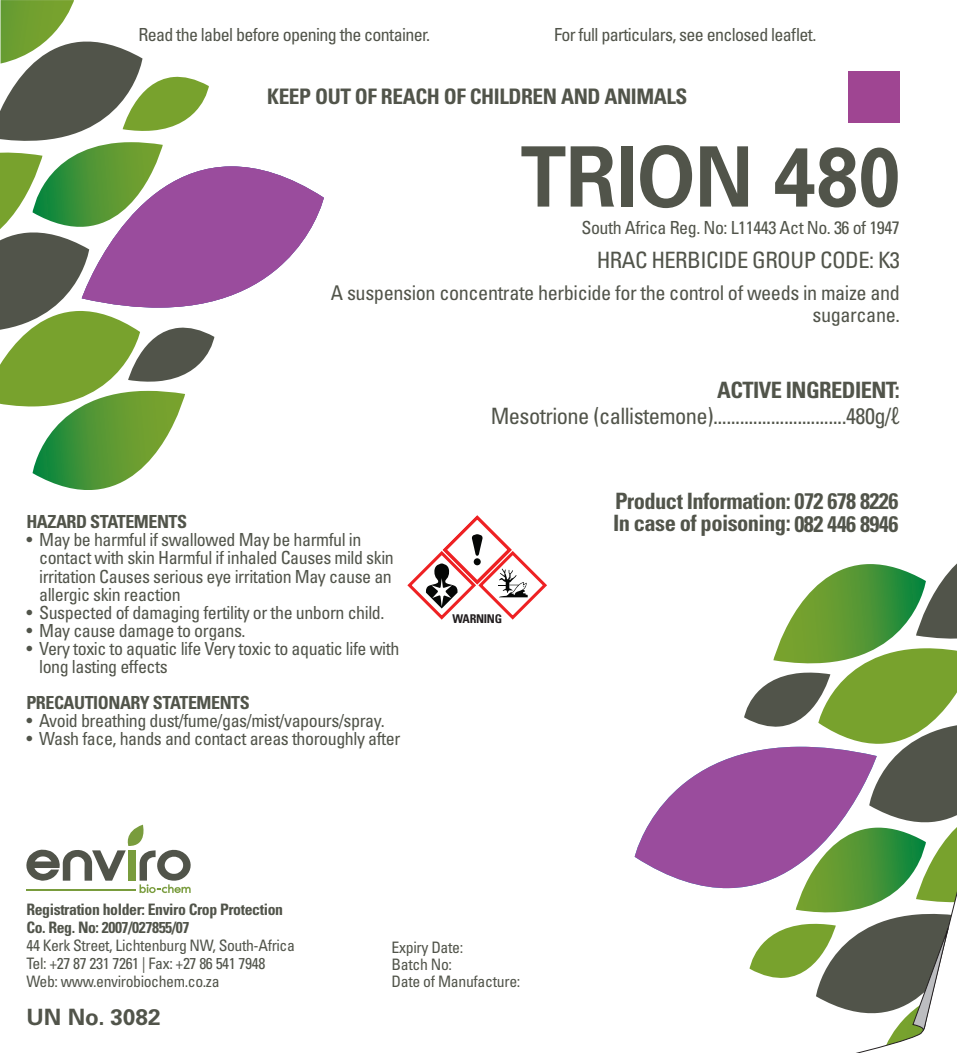
<style>
.page{position:relative;width:957px;height:1053px;background:#fff}
.page>*{position:absolute;margin:0;border:0;box-sizing:border-box;transform-origin:0 0}
.PRODUCT_NAME{font:700 83.25px "Univers LT Std";color:#51544a;scale:.9 1}
.CONTACT_DETAILS{font:condensed 22.5px "Univers LT Std";letter-spacing:-.025em;color:#51544a}
.CONTACT_DETAILS-2{font:700 condensed 22.5px "Univers LT Std";letter-spacing:-.03em;color:#51544a}
.UN_NUMBER___NETT_VOLUME{font:700 22.5px "Univers LT Std";color:#51544a}
.ACTIVE_INGREDIENTS{font:700 condensed 21.38px "Univers LT Std";letter-spacing:-.02em;color:#51544a}
.ACTIVE_INGREDIENTS-2{font:condensed 20.25px/21.4px "Univers LT Std";letter-spacing:-.02em;color:#51544a;text-align:right}
.CONTACT_DETAILS-3{font:condensed 18px/18px "Univers LT Std";letter-spacing:-.025em;color:#51544a}
.FOOTER_DETAILS{font:condensed 18px "Univers LT Std";letter-spacing:-.035em;color:#51544a}
.CONTACT_DETAILS-4{font:700 condensed 18px "Univers LT Std";letter-spacing:-.025em;color:#51544a}
.CONTACT_DETAILS-5{font:condensed 15.75px "Univers LT Std";letter-spacing:-.025em;color:#51544a}
.REGISTRATION_HOLDER{font:700 condensed 15.75px "Univers LT Std";letter-spacing:-.025em;color:#51544a}
.ACTIVE_INGREDIENTS-3{font:condensed 15.75px "Univers LT Std";letter-spacing:-.02em;color:#51544a}
.CONTACT_DETAILS-6{font:700 condensed 12.15px "Univers LT Std";letter-spacing:-.025em;color:#231f20}
</style>
<div class="page">
<svg style="left:1px;top:0;width:323px;height:490px"></svg>
<svg style="left:26px;top:824px;width:165px;height:69px"></svg>
<div style="left:849px;top:71px;width:51px;height:51px;background:#9f4592"></div>
<svg style="left:634px;top:564px;width:322px;height:488px"></svg>
<svg style="left:407px;top:515px;width:140px;height:105px"></svg>
<p class="FOOTER_DETAILS" style="left:138px;top:23px;width:293px">Read the label before opening the container.</p>
<p class="FOOTER_DETAILS" style="left:554px;top:23px;width:264px">For full particulars, see enclosed leaflet.</p>
<p class="ACTIVE_INGREDIENTS" style="left:267px;top:84px;width:422px">KEEP OUT OF REACH OF CHILDREN AND ANIMALS</p>
<p class="PRODUCT_NAME" style="left:520px;top:128px;width:423px">TRION 480</p>
<p class="CONTACT_DETAILS-3" style="left:581px;top:218px;width:320px">South Africa Reg. No: L11443 Act No. 36 of 1947</p>
<p class="CONTACT_DETAILS" style="left:596px;top:246px;width:305px">HRAC HERBICIDE GROUP CODE: K3</p>
<p class="ACTIVE_INGREDIENTS-2" style="left:331px;top:282px;width:570px">A suspension concentrate herbicide for the control of weeds in maize and sugarcane.</p>
<p class="CONTACT_DETAILS-4" style="left:26px;top:511px;width:162px">HAZARD STATEMENTS</p>
<p class="CONTACT_DETAILS-3" style="left:39px;top:530px;width:356px;text-indent:-13px">• May be harmful if swallowed May be harmful in contact with skin Harmful if inhaled Causes mild skin irritation Causes serious eye irritation May cause an allergic skin reaction</p>
<p class="CONTACT_DETAILS-3" style="left:26px;top:603px;width:359px">• Suspected of damaging fertility or the unborn child.</p>
<p class="CONTACT_DETAILS-3" style="left:26px;top:621px;width:221px">• May cause damage to organs.</p>
<p class="CONTACT_DETAILS-3" style="left:39px;top:639px;width:362px;text-indent:-13px">• Very toxic to aquatic life Very toxic to aquatic life with long lasting effects</p>
<p class="CONTACT_DETAILS-4" style="left:26px;top:691px;width:225px">PRECAUTIONARY STATEMENTS</p>
<p class="CONTACT_DETAILS-3" style="left:26px;top:711px;width:360px">• Avoid breathing dust/fume/gas/mist/vapours/spray.</p>
<p class="CONTACT_DETAILS-3" style="left:26px;top:729px;width:375px">• Wash face, hands and contact areas thoroughly after</p>
<p class="CONTACT_DETAILS-2" style="left:717px;top:376px;width:184px">ACTIVE INGREDIENT:</p>
<p class="CONTACT_DETAILS" style="left:491px;top:401px;width:411px">Mesotrione (callistemone)..............................480g/ℓ</p>
<p class="CONTACT_DETAILS-6" style="left:452px;top:611px;width:51px">WARNING</p>
<p class="CONTACT_DETAILS-2" style="left:615px;top:487px;width:285px">Product Information: 072 678 8226</p>
<p class="CONTACT_DETAILS-2" style="left:613px;top:509px;width:287px">In case of poisoning: 082 446 8946</p>
<p class="REGISTRATION_HOLDER" style="left:26px;top:899px;width:258px">Registration holder: Enviro Crop Protection</p>
<p class="REGISTRATION_HOLDER" style="left:26px;top:917px;width:165px">Co. Reg. No: 2007/027855/07</p>
<p class="CONTACT_DETAILS-5" style="left:26px;top:935px;width:270px">44 Kerk Street, Lichtenburg NW, South-Africa</p>
<p class="CONTACT_DETAILS-5" style="left:26px;top:953px;width:240px">Tel: +27 87 231 7261 | Fax: +27 86 541 7948</p>
<p class="CONTACT_DETAILS-5" style="left:26px;top:971px;width:195px">Web: www.envirobiochem.co.za</p>
<p class="UN_NUMBER___NETT_VOLUME" style="left:26px;top:1003px;width:136px">UN No. 3082</p>
<p class="ACTIVE_INGREDIENTS-3" style="left:391px;top:937px;width:73px">Expiry Date:</p>
<p class="ACTIVE_INGREDIENTS-3" style="left:391px;top:954px;width:62px">Batch No:</p>
<p class="ACTIVE_INGREDIENTS-3" style="left:391px;top:971px;width:130px">Date of Manufacture:</p>
</div>
